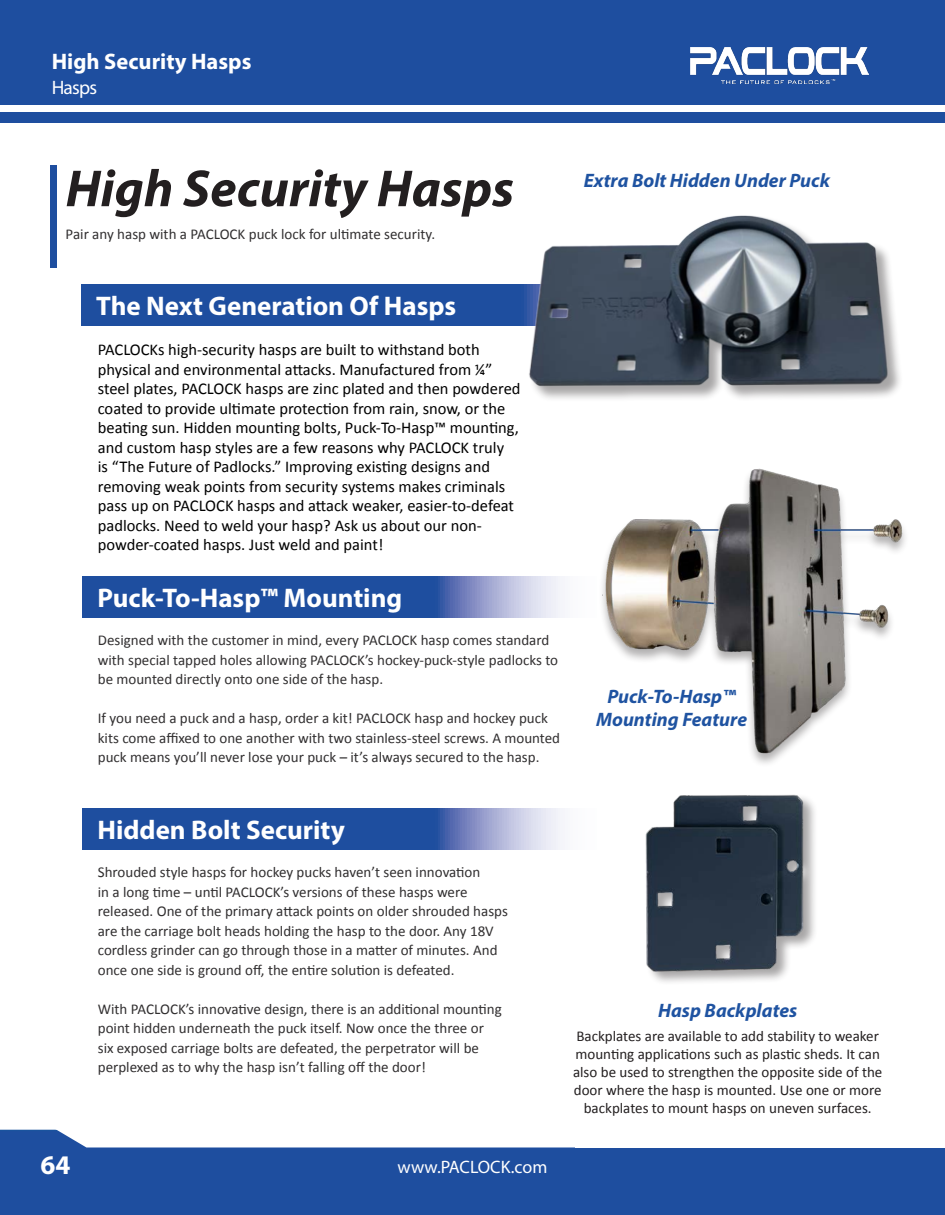
<style>
.page{position:relative;width:945px;height:1215px;background:#fff}
.page>*{position:absolute;margin:0;border:0;box-sizing:border-box;transform-origin:0 0}
.Heading_1_Black_L{font:italic 700 52.5px "Myriad Pro";color:#231f20}
.Subheading_1_White_L{font:700 27px "Myriad Pro";color:#fff}
.Header_Heading_White{font:700 22.5px "Myriad Pro";color:#fff}
.Subheading_3_Blue_Italic_C{font:italic 700 19.5px/23.4px "Myriad Pro";color:#1f53a1;text-align:center}
.Header_Subheading_White{font:19.5px "Myriad Pro";letter-spacing:-.04em;color:#fff}
.t1{font:18px "Myriad Pro";color:#fff}
.Body_Copy_Black_C__Body{font:16.5px/19.5px "Calibri";color:#000}
.Body_Copy_Black_R{font:15px/19.5px "Calibri";color:#312f30}
.Body_Copy_Black_L{font:15px/19.5px "Calibri";color:#312f30}
.t2{font:15px/18px "Calibri";color:#231f20;text-align:center}
</style>
<div class="page">
<div style="left:0;top:1130px;width:945px;height:85px;background:#1e4e9f"></div>
<div style="left:0;top:0;width:945px;height:123px;background:#1e4e9f"></div>
<div style="left:0;top:105px;width:945px;height:6px;background:#fff"></div>
<img style="left:691px;top:48px;width:177px;height:35px">
<div style="left:575px;top:1126px;width:370px;height:22px;background:#fff"></div>
<svg style="left:14px;top:1129px;width:561px;height:19px"></svg>
<div style="left:50px;top:165px;width:6px;height:102px;background:#1e4e9f"></div>
<div style="left:81px;top:285px;width:777px;height:41px;background:#1e4e9f"></div>
<img style="left:522px;top:215px;width:378px;height:184px">
<svg style="left:82px;top:576px;width:481px;height:41px;background:#4167ad"></svg>
<svg style="left:82px;top:808px;width:481px;height:41px;background:#4167ad"></svg>
<div style="left:645px;top:794px;width:173px;height:191px;background:#231f20;opacity:.4"></div>
<img style="left:645px;top:794px;width:165px;height:182px">
<img style="left:602px;top:468px;width:303px;height:290px">
<p class="Header_Heading_White" style="left:52px;top:47px;width:201px">High Security Hasps</p>
<p class="Header_Subheading_White" style="left:52px;top:75px;width:47px">Hasps</p>
<p class="Heading_1_Black_L" style="left:66px;top:154px;width:450px">High Security Hasps</p>
<p class="Body_Copy_Black_L" style="left:66px;top:224px;width:371px">Pair any hasp with a PACLOCK puck lock for ultimate security.</p>
<p class="Subheading_3_Blue_Italic_C" style="left:584px;top:168px;width:248px">Extra Bolt Hidden Under Puck</p>
<p class="Subheading_1_White_L" style="left:96px;top:289px;width:362px">The Next Generation Of Hasps</p>
<p class="Body_Copy_Black_C__Body" style="left:98px;top:340px;width:424px">PACLOCKs high-security hasps are built to withstand both physical and environmental attacks. Manufactured from ¼” steel plates, PACLOCK hasps are zinc plated and then powdered coated to provide ultimate protection from rain, snow, or the beating sun. Hidden mounting bolts, Puck-To-Hasp™ mounting, and custom hasp styles are a few reasons why PACLOCK truly<br>is “The Future of Padlocks.” Improving existing designs and removing weak points from security systems makes criminals pass up on PACLOCK hasps and attack weaker, easier-to-defeat padlocks. Need to weld your hasp? Ask us about our non&shy;powder-coated hasps. Just weld and paint!</p>
<p class="Subheading_1_White_L" style="left:97px;top:580px;width:306px">Puck-To-Hasp™ Mounting</p>
<p class="Body_Copy_Black_L" style="left:98px;top:631px;width:462px">Designed with the customer in mind, every PACLOCK hasp comes standard with special tapped holes allowing PACLOCK’s hockey-puck-style padlocks to be mounted directly onto one side of the hasp.</p>
<p class="Body_Copy_Black_L" style="left:98px;top:709px;width:464px">If you need a puck and a hasp, order a kit! PACLOCK hasp and hockey puck kits come affixed to one another with two stainless-steel screws. A mounted puck means you’ll never lose your puck – it’s always secured to the hasp.</p>
<p class="Subheading_3_Blue_Italic_C" style="left:596px;top:684px;width:153px">Puck-To-Hasp™<br>Mounting Feature</p>
<p class="Subheading_1_White_L" style="left:97px;top:812px;width:249px">Hidden Bolt Security</p>
<p class="Body_Copy_Black_R" style="left:98px;top:863px;width:412px">Shrouded style hasps for hockey pucks haven’t seen innovation<br>in a long time – until PACLOCK’s versions of these hasps were released. One of the primary attack points on older shrouded hasps are the carriage bolt heads holding the hasp to the door. Any 18V cordless grinder can go through those in a matter of minutes. And once one side is ground off, the entire solution is defeated.</p>
<p class="Body_Copy_Black_R" style="left:98px;top:999px;width:406px">With PACLOCK’s innovative design, there is an additional mounting point hidden underneath the puck itself. Now once the three or six exposed carriage bolts are defeated, the perpetrator will be perplexed as to why the hasp isn’t falling off the door!</p>
<h2 class="Subheading_1_White_L" style="left:40px;top:1148px;width:31px">64</h2>
<p class="t1" style="left:398px;top:1156px;width:151px">www.PACLOCK.com</p>
<p class="Subheading_3_Blue_Italic_C" style="left:658px;top:998px;width:141px">Hasp Backplates</p>
<p class="t2" style="left:573px;top:1027px;width:311px">Backplates are available to add stability to weaker mounting applications such as plastic sheds. It can also be used to strengthen the opposite side of the door where the hasp is mounted. Use one or more backplates to mount hasps on uneven surfaces.</p>
</div>
